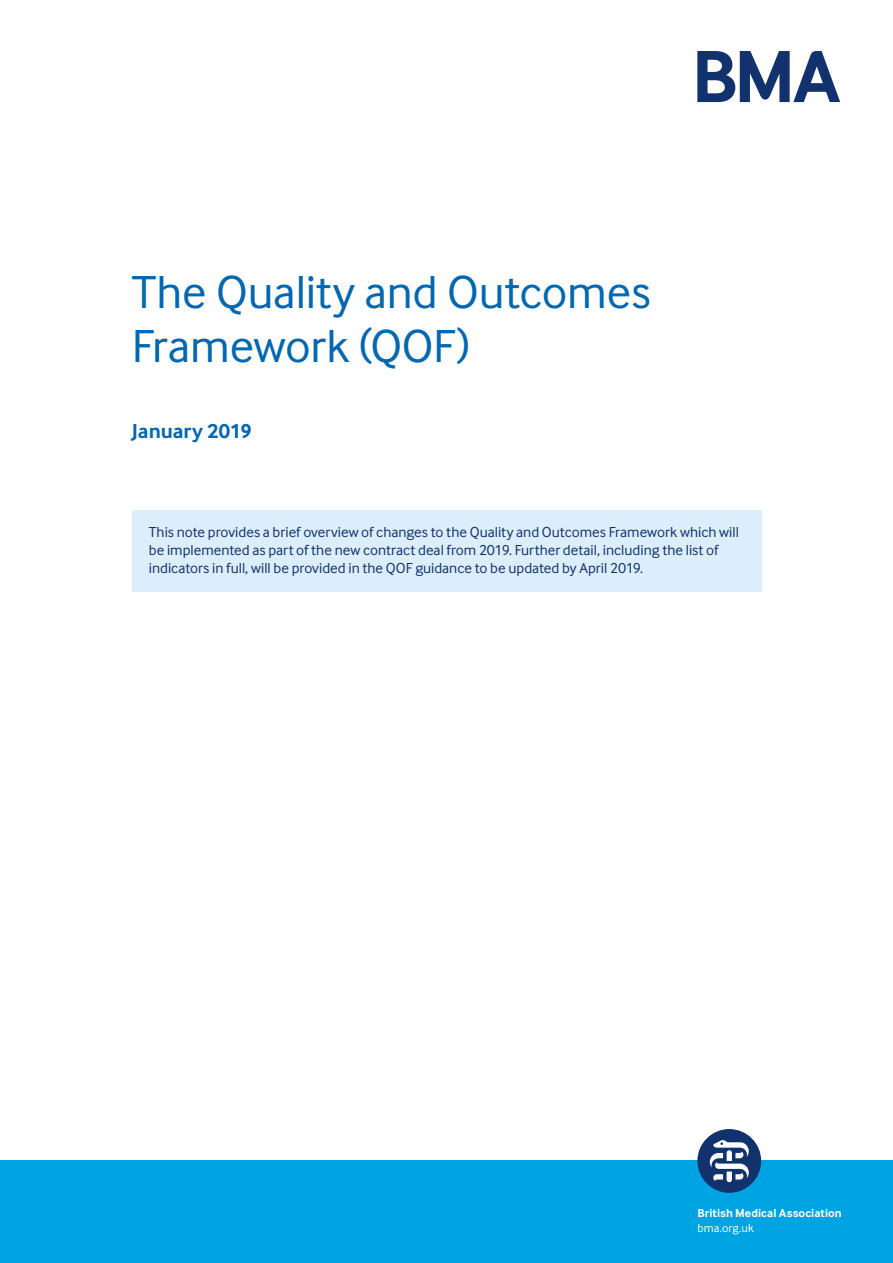
<style>
.page{position:relative;width:893px;height:1263px;background:#fff}
.page>*{position:absolute;margin:0;border:0;box-sizing:border-box;transform-origin:0 0}
.t1{font:48px/54px "Inter Face";letter-spacing:-.005em;color:#0067b1}
.t2{font:700 21px "Inter Face";letter-spacing:-.005em;color:#0067b1}
.t3{font:15px/18px "Inter Face";color:#12326e}
.t4{font:700 12px "Inter Face";letter-spacing:.01em;color:#fff}
.t5{font:12px "Inter Face";letter-spacing:.01em;color:#fff}
</style>
<div class="page">
<div style="left:132px;top:510px;width:629px;height:81px;background:#dcedfb"></div>
<div style="left:0;top:1161px;width:893px;height:102px;background:#00a3e1"></div>
<div style="left:697px;top:1129px;width:64px;height:64px;background:#12326e;border-radius:50%"></div>
<svg style="left:710px;top:1140px;width:39px;height:42px"></svg>
<svg style="left:697px;top:51px;width:143px;height:51px"></svg>
<h1 class="t1" style="left:132px;top:265px;width:520px">The Quality and Outcomes<br>Framework (QOF)</h1>
<h2 class="t2" style="left:132px;top:419px;width:121px">January 2019</h2>
<p class="t3" style="left:149px;top:523px;width:592px">This note provides a brief overview of changes to the Quality and Outcomes Framework which will be implemented as part of the new contract deal from 2019. Further detail, including the list of indicators in full, will be provided in the QOF guidance to be updated by April 2019.</p>
<p class="t4" style="left:697px;top:1206px;width:146px">British Medical Association</p>
<p class="t5" style="left:697px;top:1221px;width:58px">bma.org.uk</p>
</div>
